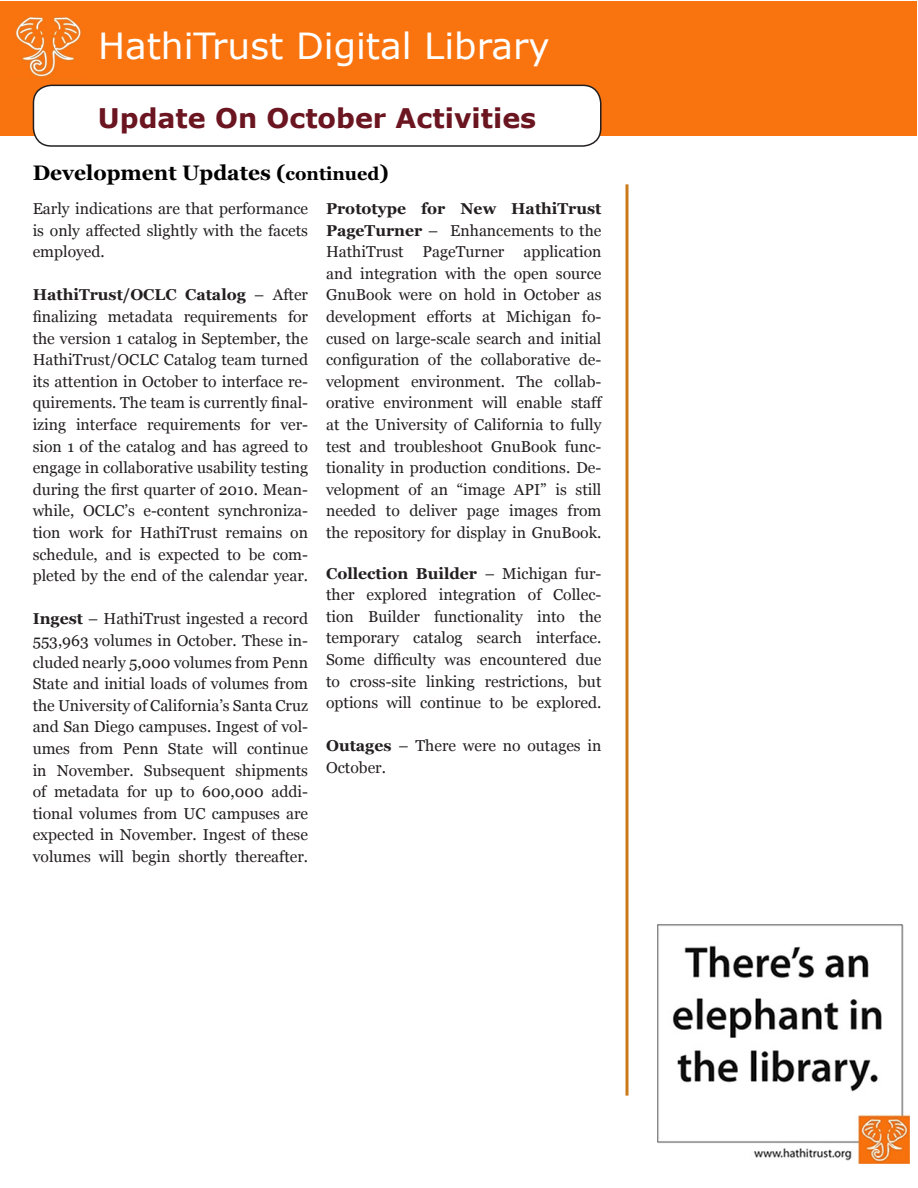
<style>
.page{position:relative;width:918px;height:1188px;background:#fff}
.page>*{position:absolute;margin:0;border:0;box-sizing:border-box;transform-origin:0 0}
.t1{font:36px "Verdana";color:#fff}
.t2{font:700 27px "Verdana";color:#6b1521}
.t3{font:700 21px "Georgia";color:#020000}
.t4{font:15.75px/21.6px "Georgia";color:#231f20;text-align:justify}
.s1{font-size:18px}
.s2{font-weight:700}
</style>
<div class="page">
<div style="left:1px;top:1px;width:916px;height:134px;background:#f9740f"></div>
<div style="left:33px;top:85px;width:568px;height:61px;background:#fff;border-radius:18px"></div>
<div style="left:33px;top:85px;width:569px;height:62px;border:2px solid #231f20;border-radius:18px"></div>
<img style="left:658px;top:924px;width:252px;height:240px">
<img style="left:16px;top:16px;width:65px;height:61px">
<hr style="left:626px;top:184px;width:2px;height:912px;background:#cb7919">
<p class="t1" style="left:98px;top:23px;width:453px">HathiTrust Digital Library</p>
<p class="t2" style="left:98px;top:101px;width:440px">Update On October Activities</p>
<p class="t3" style="left:33px;top:160px;width:358px">Development Updates (<span class="s1">continued</span>)</p>
<p class="t4" style="left:33px;top:198px;width:277px">Early indications are that performance is only affected slightly with the facets employed.</p>
<p class="t4" style="left:33px;top:285px;width:277px"><span class="s2">HathiTrust/OCLC Catalog</span> – After finalizing metadata requirements for the version 1 catalog in September, the HathiTrust/OCLC Catalog team turned its attention in October to interface re&shy;quirements. The team is currently final&shy;izing interface requirements for ver&shy;sion 1 of the catalog and has agreed to engage in collaborative usability testing during the first quarter of 2010. Mean&shy;while, OCLC’s e-content synchroniza&shy;tion work for HathiTrust remains on schedule, and is expected to be com&shy;pleted by the end of the calendar year.</p>
<p class="t4" style="left:33px;top:609px;width:277px"><span class="s2">Ingest</span> – HathiTrust ingested a record 553,963 volumes in October. These in&shy;cluded nearly 5,000 volumes from Penn State and initial loads of volumes from the University of California’s Santa Cruz and San Diego campuses. Ingest of vol&shy;umes from Penn State will continue in November. Subsequent shipments of metadata for up to 600,000 addi&shy;tional volumes from UC campuses are expected in November. Ingest of these volumes will begin shortly thereafter.</p>
<p class="t4" style="left:326px;top:198px;width:277px"><span class="s2">Prototype for New HathiTrust PageTurner</span> – Enhancements to the HathiTrust PageTurner application and integration with the open source GnuBook were on hold in October as development efforts at Michigan fo&shy;cused on large-scale search and initial configuration of the collaborative de&shy;velopment environment. The collab&shy;orative environment will enable staff at the University of California to fully test and troubleshoot GnuBook func&shy;tionality in production conditions. De&shy;velopment of an “image API” is still needed to deliver page images from the repository for display in GnuBook.</p>
<p class="t4" style="left:326px;top:563px;width:277px"><span class="s2">Collection Builder</span> – Michigan fur&shy;ther explored integration of Collec&shy;tion Builder functionality into the temporary catalog search interface.<br>Some difficulty was encountered due to cross-site linking restrictions, but options will continue to be explored.</p>
<p class="t4" style="left:326px;top:735px;width:277px"><span class="s2">Outages</span> – There were no outages in<br>October.</p>
</div>
